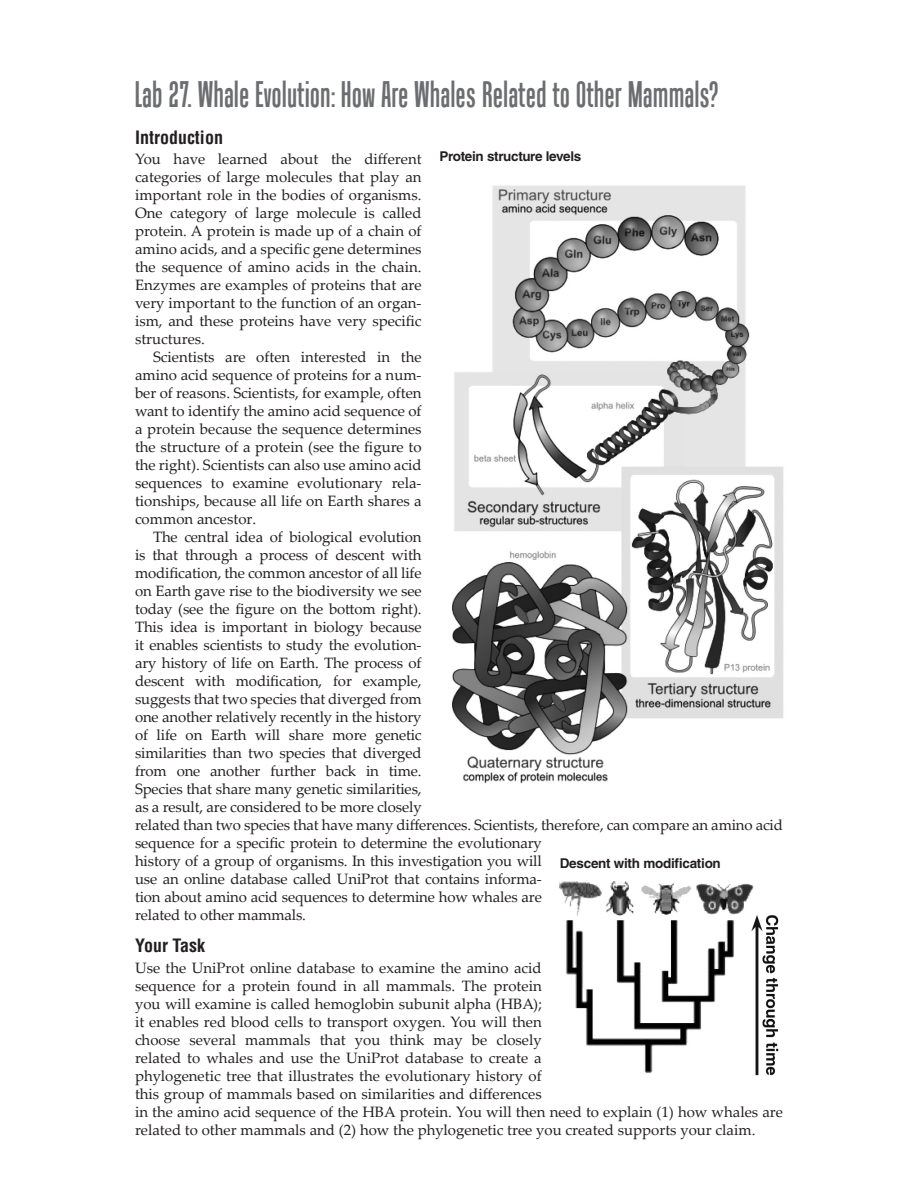
<style>
.page{position:relative;width:918px;height:1188px;background:#fff}
.page>*{position:absolute;margin:0;border:0;box-sizing:border-box;transform-origin:0 0}
.LAB_TITLE_STUDENT{font:36px "Tandelle";letter-spacing:.02em;color:#6c6d70}
.SUB_C{font:700 condensed 18px "Helvetica LT Std";color:#231f20}
.BODY{font:15px/18px "Palatino Linotype";letter-spacing:-.01em;color:#231f20;text-align:justify}
.BODY_1ST{font:15px/18px "Palatino Linotype";color:#231f20;text-align:justify}
.FIG_TABLE_TITLE{font:700 13.5px "Helvetica LT Std";letter-spacing:-.02em;color:#231f20}
</style>
<div class="page">
<img style="left:452px;top:185px;width:332px;height:599px">
<img style="left:560px;top:882px;width:219px;height:194px">
<p class="LAB_TITLE_STUDENT" style="left:135px;top:74px;width:585px">Lab 27. Whale Evolution: How Are Whales Related to Other Mammals?</p>
<p class="SUB_C" style="left:135px;top:126px;width:90px">Introduction</p>
<p class="BODY_1ST" style="left:135px;top:149px;width:288px">You have learned about the different categories of large molecules that play an important role in the bodies of organisms.<br>One category of large molecule is called protein. A protein is made up of a chain of amino acids, and a specific gene determines the sequence of amino acids in the chain.<br>Enzymes are examples of proteins that are very important to the function of an organ&shy;ism, and these proteins have very specific structures.</p>
<p class="BODY" style="left:135px;top:347px;width:288px;text-indent:18px">Scientists are often interested in the amino acid sequence of proteins for a num&shy;ber of reasons. Scientists, for example, often want to identify the amino acid sequence of a protein because the sequence determines the structure of a protein (see the figure to the right). Scientists can also use amino acid sequences to examine evolutionary rela&shy;tionships, because all life on Earth shares a common ancestor.</p>
<p class="BODY" style="left:135px;top:527px;width:650px;text-align:left;text-indent:18px">The central idea of biological evolution<br>is that through a process of descent with<br>modification, the common ancestor of all life<br>on Earth gave rise to the biodiversity we see<br>today (see the figure on the bottom right).<br>This idea is important in biology because<br>it enables scientists to study the evolution-<br>ary history of life on Earth. The process of<br>descent with modification, for example,<br>suggests that two species that diverged from<br>one another relatively recently in the history<br>of life on Earth will share more genetic<br>similarities than two species that diverged<br>from one another further back in time.<br>Species that share many genetic similarities,<br>as a result, are considered to be more closely<br>related than two species that have many differences. Scientists, therefore, can compare an amino acid sequence for a specific protein to determine the evolutionary<br>history of a group of organisms. In this investigation you will<br>use an online database called UniProt that contains informa-<br>tion about amino acid sequences to determine how whales are<br>related to other mammals.</p>
<p class="SUB_C" style="left:135px;top:934px;width:72px">Your Task</p>
<p class="BODY_1ST" style="left:135px;top:958px;width:650px;text-align:left">Use the UniProt online database to examine the amino acid<br>sequence for a protein found in all mammals. The protein<br>you will examine is called hemoglobin subunit alpha (HBA);<br>it enables red blood cells to transport oxygen. You will then<br>choose several mammals that you think may be closely<br>related to whales and use the UniProt database to create a<br>phylogenetic tree that illustrates the evolutionary history of<br>this group of mammals based on similarities and differences<br>in the amino acid sequence of the HBA protein. You will then need to explain (1) how whales are related to other mammals and (2) how the phylogenetic tree you created supports your claim.</p>
<p class="FIG_TABLE_TITLE" style="left:440px;top:148px;width:143px">Protein structure levels</p>
<p class="FIG_TABLE_TITLE" style="left:560px;top:855px;width:163px">Descent with modification</p>
</div>
